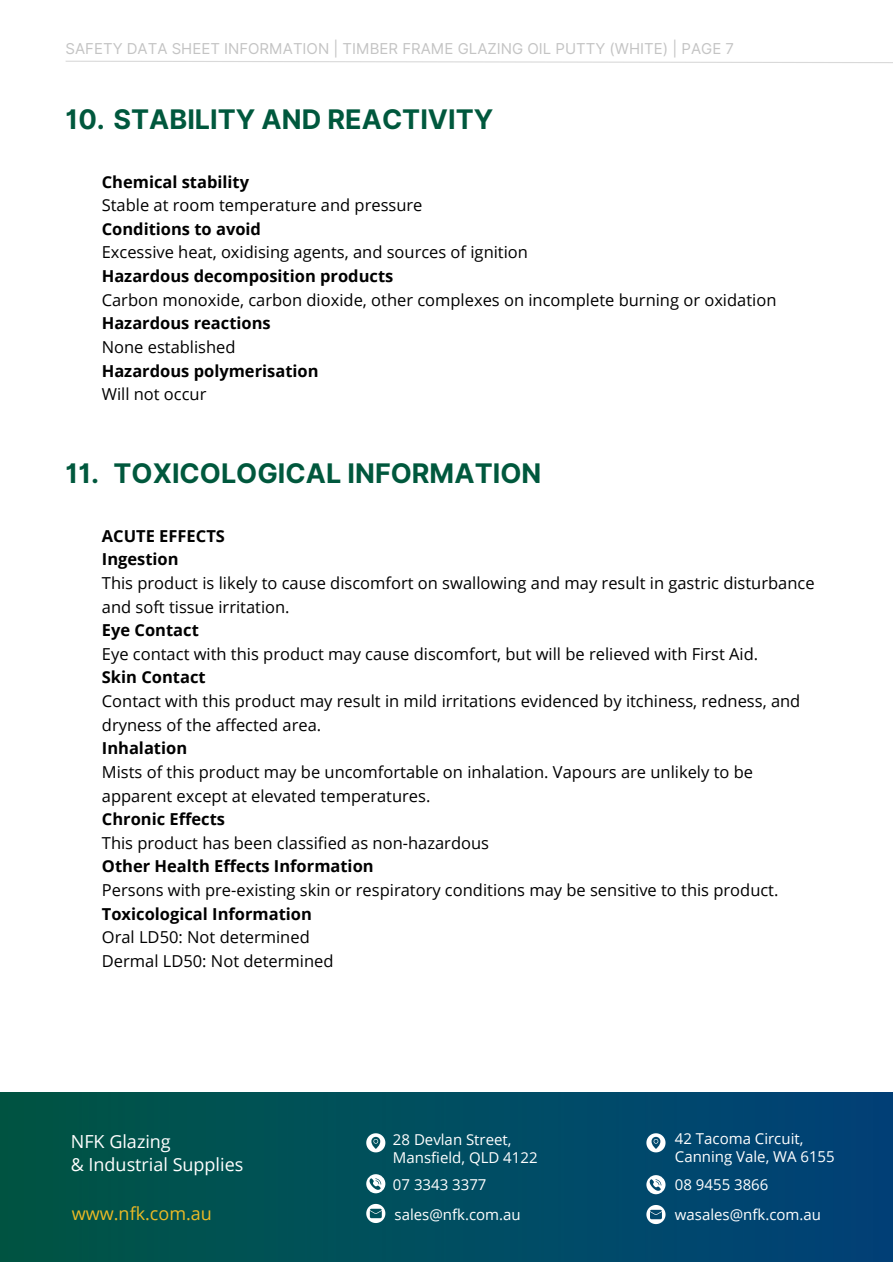
<style>
.page{position:relative;width:893px;height:1264px;background:#fff}
.page>*{position:absolute;margin:0;border:0;box-sizing:border-box;transform-origin:0 0}
.t1{font:700 27px "Inter";color:#00583d}
.t2{font:18px "Open Sans";color:#fff}
.t3{font:18px "Open Sans";color:#ecba25}
.t4{font:16.5px/23.5px "Open Sans";color:#000}
.t5{font:700 16.5px "Open Sans";color:#000}
.t6{font:15px "Open Sans";color:#fff}
.t7{font:15px "Inter";color:#c4c4c4}
</style>
<div class="page">
<img style="left:0;top:1092px;width:892px;height:169px">
<svg style="left:366px;top:1174px;width:19px;height:19px"></svg>
<svg style="left:366px;top:1133px;width:19px;height:19px"></svg>
<svg style="left:366px;top:1203px;width:19px;height:19px"></svg>
<svg style="left:646px;top:1175px;width:19px;height:19px"></svg>
<svg style="left:646px;top:1133px;width:19px;height:19px"></svg>
<svg style="left:646px;top:1204px;width:19px;height:19px"></svg>
<svg style="left:65px;top:60px;width:827px;height:3px"></svg>
<p class="t7" style="left:66px;top:40px;width:670px">SAFETY DATA SHEET INFORMATION | TIMBER FRAME GLAZING OIL PUTTY (WHITE) | PAGE 7</p>
<p class="t1" style="left:66px;top:103px;width:429px">10. STABILITY AND REACTIVITY</p>
<p class="t5" style="left:102px;top:170px;width:149px">Chemical stability</p>
<p class="t4" style="left:102px;top:193px;width:322px">Stable at room temperature and pressure</p>
<p class="t5" style="left:102px;top:217px;width:161px">Conditions to avoid</p>
<p class="t4" style="left:102px;top:240px;width:428px">Excessive heat, oxidising agents, and sources of ignition</p>
<p class="t5" style="left:102px;top:264px;width:293px">Hazardous decomposition products</p>
<p class="t4" style="left:102px;top:287px;width:676px">Carbon monoxide, carbon dioxide, other complexes on incomplete burning or oxidation</p>
<p class="t5" style="left:102px;top:312px;width:170px">Hazardous reactions</p>
<p class="t4" style="left:102px;top:335px;width:135px">None established</p>
<p class="t5" style="left:102px;top:359px;width:218px">Hazardous polymerisation</p>
<p class="t4" style="left:102px;top:382px;width:106px">Will not occur</p>
<p class="t1" style="left:66px;top:456px;width:35px">11.</p>
<p class="t1" style="left:114px;top:456px;width:429px">TOXICOLOGICAL INFORMATION</p>
<p class="t5" style="left:102px;top:524px;width:125px">ACUTE EFFECTS</p>
<p class="t5" style="left:102px;top:547px;width:78px">Ingestion</p>
<p class="t4" style="left:102px;top:571px;width:714px">This product is likely to cause discomfort on swallowing and may result in gastric disturbance and soft tissue irritation.</p>
<p class="t5" style="left:102px;top:618px;width:98px">Eye Contact</p>
<p class="t4" style="left:102px;top:641px;width:657px">Eye contact with this product may cause discomfort, but will be relieved with First Aid.</p>
<p class="t5" style="left:102px;top:665px;width:105px">Skin Contact</p>
<p class="t4" style="left:102px;top:689px;width:700px">Contact with this product may result in mild irritations evidenced by itchiness, redness, and dryness of the affected area.</p>
<p class="t5" style="left:102px;top:736px;width:87px">Inhalation</p>
<p class="t4" style="left:102px;top:759px;width:652px">Mists of this product may be uncomfortable on inhalation. Vapours are unlikely to be apparent except at elevated temperatures.</p>
<p class="t5" style="left:102px;top:807px;width:125px">Chronic Effects</p>
<p class="t4" style="left:102px;top:830px;width:388px">This product has been classified as non-hazardous</p>
<p class="t5" style="left:102px;top:854px;width:273px">Other Health Effects Information</p>
<p class="t4" style="left:102px;top:877px;width:678px">Persons with pre-existing skin or respiratory conditions may be sensitive to this product.</p>
<p class="t5" style="left:102px;top:902px;width:211px">Toxicological Information</p>
<p class="t4" style="left:102px;top:925px;width:209px">Oral LD50: Not determined</p>
<p class="t4" style="left:102px;top:948px;width:233px">Dermal LD50: Not determined</p>
<p class="t2" style="left:71px;top:1129px;width:101px">NFK Glazing</p>
<p class="t2" style="left:71px;top:1151px;width:174px">&amp; Industrial Supplies</p>
<p class="t6" style="left:393px;top:1129px;width:120px">28 Devlan Street,</p>
<p class="t6" style="left:393px;top:1147px;width:146px">Mansfield, QLD 4122</p>
<p class="t6" style="left:393px;top:1173px;width:95px">07 3343 3377</p>
<p class="t6" style="left:675px;top:1128px;width:130px">42 Tacoma Circuit,</p>
<p class="t6" style="left:675px;top:1146px;width:161px">Canning Vale, WA 6155</p>
<p class="t6" style="left:675px;top:1173px;width:95px">08 9455 3866</p>
<p class="t3" style="left:72px;top:1200px;width:141px">www.nfk.com.au</p>
<p class="t6" style="left:675px;top:1203px;width:148px">wasales@nfk.com.au</p>
<p class="t6" style="left:394px;top:1203px;width:128px">sales@nfk.com.au</p>
</div>
